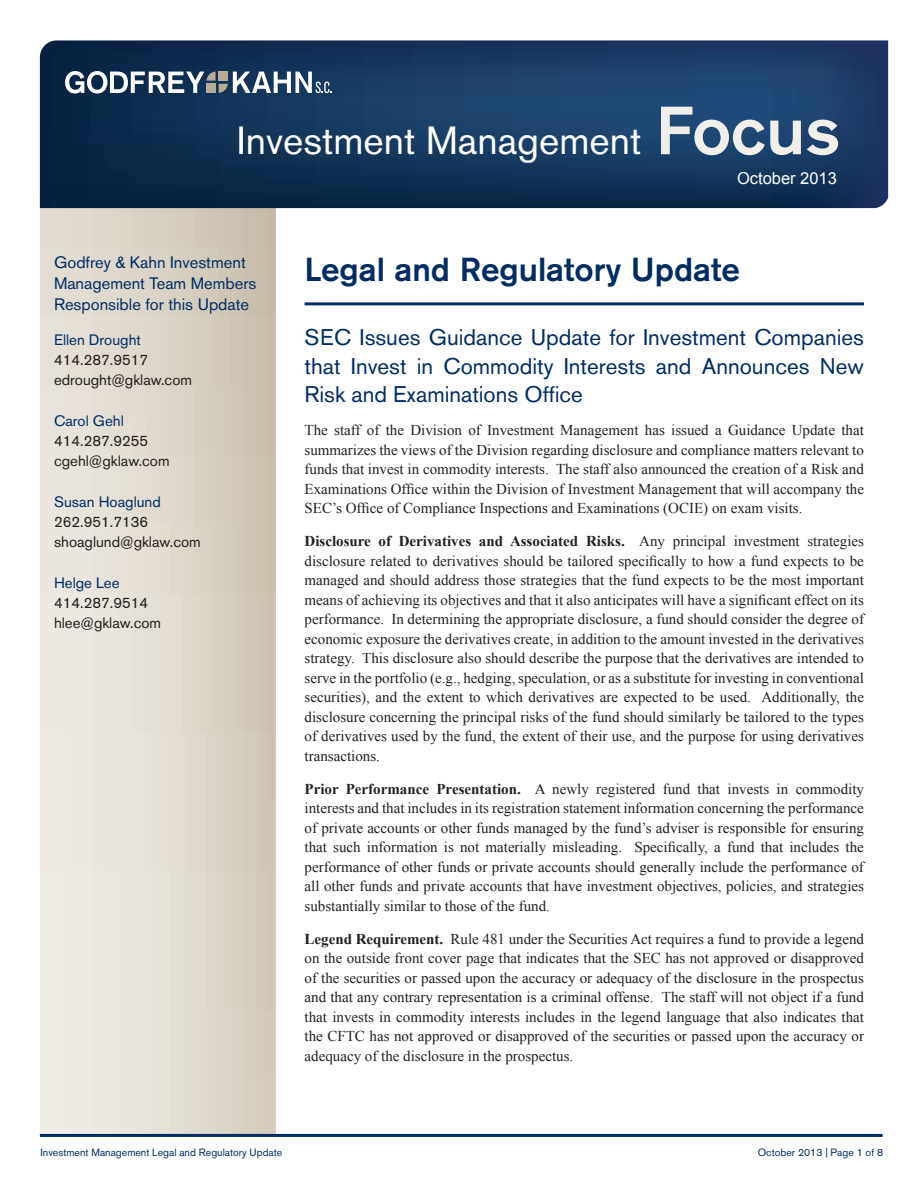
<style>
.page{position:relative;width:918px;height:1188px;background:#fff}
.page>*{position:absolute;margin:0;border:0;box-sizing:border-box;transform-origin:0 0}
.t1{font:500 67.35px "Akzidenz Grotesk BE";color:#f1efea}
.t2{font:39px "Akzidenz Grotesk BE";color:#fff}
.t3{font:500 33px "Akzidenz Grotesk BE";color:#002c62}
.t4{font:22.5px/28.5px "Akzidenz Grotesk BE";color:#002c62;text-align:justify}
.t5{font:16.5px/21px "Akzidenz Grotesk BE";color:#002c62}
.t6{font:16.5px "Arial";color:#fff}
.t7{font:15px/19.5px "Times New Roman";color:#231f20;text-align:justify}
.t8{font:15px "Akzidenz Grotesk BE";color:#231f20}
.t9{font:15px "Akzidenz Grotesk BE";color:#002c62}
.t10{font:10.5px "Akzidenz Grotesk BE";color:#002c62}
.s1{font-weight:700}
</style>
<div class="page">
<svg style="left:40px;top:208px;width:236px;height:926px;background:#dfd9ce"></svg>
<svg style="left:40px;top:40px;width:848px;height:168px;background:#15355c"></svg>
<hr style="left:40px;top:1134px;width:843px;height:3px;background:#002c62">
<hr style="left:305px;top:302px;width:559px;height:3px;background:#002c62">
<svg style="left:65px;top:71px;width:267px;height:23px"></svg>
<p class="t2" style="left:237px;top:117px;width:406px">Investment Management</p>
<h1 class="t1" style="left:656px;top:89px;width:186px">Focus</h1>
<p class="t6" style="left:737px;top:168px;width:101px">October 2013</p>
<p class="t5" style="left:54px;top:252px;width:204px">Godfrey &amp; Kahn Investment<br>Management Team Members<br>Responsible for this Update</p>
<p class="t9" style="left:54px;top:331px;width:88px">Ellen Drought</p>
<p class="t8" style="left:54px;top:351px;width:96px">414.287.9517</p>
<p class="t8" style="left:54px;top:371px;width:140px">edrought@gklaw.com</p>
<p class="t9" style="left:54px;top:412px;width:71px">Carol Gehl</p>
<p class="t8" style="left:54px;top:432px;width:96px">414.287.9255</p>
<p class="t8" style="left:54px;top:452px;width:117px">cgehl@gklaw.com</p>
<p class="t9" style="left:54px;top:493px;width:108px">Susan Hoaglund</p>
<p class="t8" style="left:54px;top:513px;width:96px">262.951.7136</p>
<p class="t8" style="left:54px;top:533px;width:148px">shoaglund@gklaw.com</p>
<p class="t9" style="left:54px;top:574px;width:67px">Helge Lee</p>
<p class="t8" style="left:54px;top:594px;width:96px">414.287.9514</p>
<p class="t8" style="left:54px;top:614px;width:109px">hlee@gklaw.com</p>
<p class="t3" style="left:305px;top:249px;width:437px">Legal and Regulatory Update</p>
<p class="t4" style="left:305px;top:323px;width:561px">SEC Issues Guidance Update for Investment Companies that Invest in Commodity Interests and Announces New Risk and Examinations Office</p>
<p class="t7" style="left:305px;top:420px;width:561px">The staff of the Division of Investment Management has issued a Guidance Update that summarizes the views of the Division regarding disclosure and compliance matters relevant to funds that invest in commodity interests. The staff also announced the creation of a Risk and Examinations Office within the Division of Investment Management that will accompany the SEC’s Office of Compliance Inspections and Examinations (OCIE) on exam visits.</p>
<p class="t7" style="left:305px;top:531px;width:561px"><span class="s1">Disclosure of Derivatives and Associated Risks.</span> Any principal investment strategies disclosure related to derivatives should be tailored specifically to how a fund expects to be managed and should address those strategies that the fund expects to be the most important means of achieving its objectives and that it also anticipates will have a significant effect on its performance. In determining the appropriate disclosure, a fund should consider the degree of economic exposure the derivatives create, in addition to the amount invested in the derivatives strategy. This disclosure also should describe the purpose that the derivatives are intended to serve in the portfolio (e.g., hedging, speculation, or as a substitute for investing in conventional securities), and the extent to which derivatives are expected to be used. Additionally, the disclosure concerning the principal risks of the fund should similarly be tailored to the types of derivatives used by the fund, the extent of their use, and the purpose for using derivatives transactions.</p>
<p class="t7" style="left:305px;top:779px;width:561px"><span class="s1">Prior Performance Presentation.</span> A newly registered fund that invests in commodity interests and that includes in its registration statement information concerning the performance of private accounts or other funds managed by the fund’s adviser is responsible for ensuring that such information is not materially misleading. Specifically, a fund that includes the performance of other funds or private accounts should generally include the performance of all other funds and private accounts that have investment objectives, policies, and strategies substantially similar to those of the fund.</p>
<p class="t7" style="left:305px;top:929px;width:561px"><span class="s1">Legend Requirement.</span> Rule 481 under the Securities Act requires a fund to provide a legend on the outside front cover page that indicates that the SEC has not approved or disapproved of the securities or passed upon the accuracy or adequacy of the disclosure in the prospectus and that any contrary representation is a criminal offense. The staff will not object if a fund that invests in commodity interests includes in the legend language that also indicates that the CFTC has not approved or disapproved of the securities or passed upon the accuracy or adequacy of the disclosure in the prospectus.</p>
<p class="t10" style="left:40px;top:1146px;width:243px">Investment Management Legal and Regulatory Update</p>
<p class="t10" style="left:758px;top:1146px;width:127px">October 2013 | Page 1 of 8</p>
</div>
